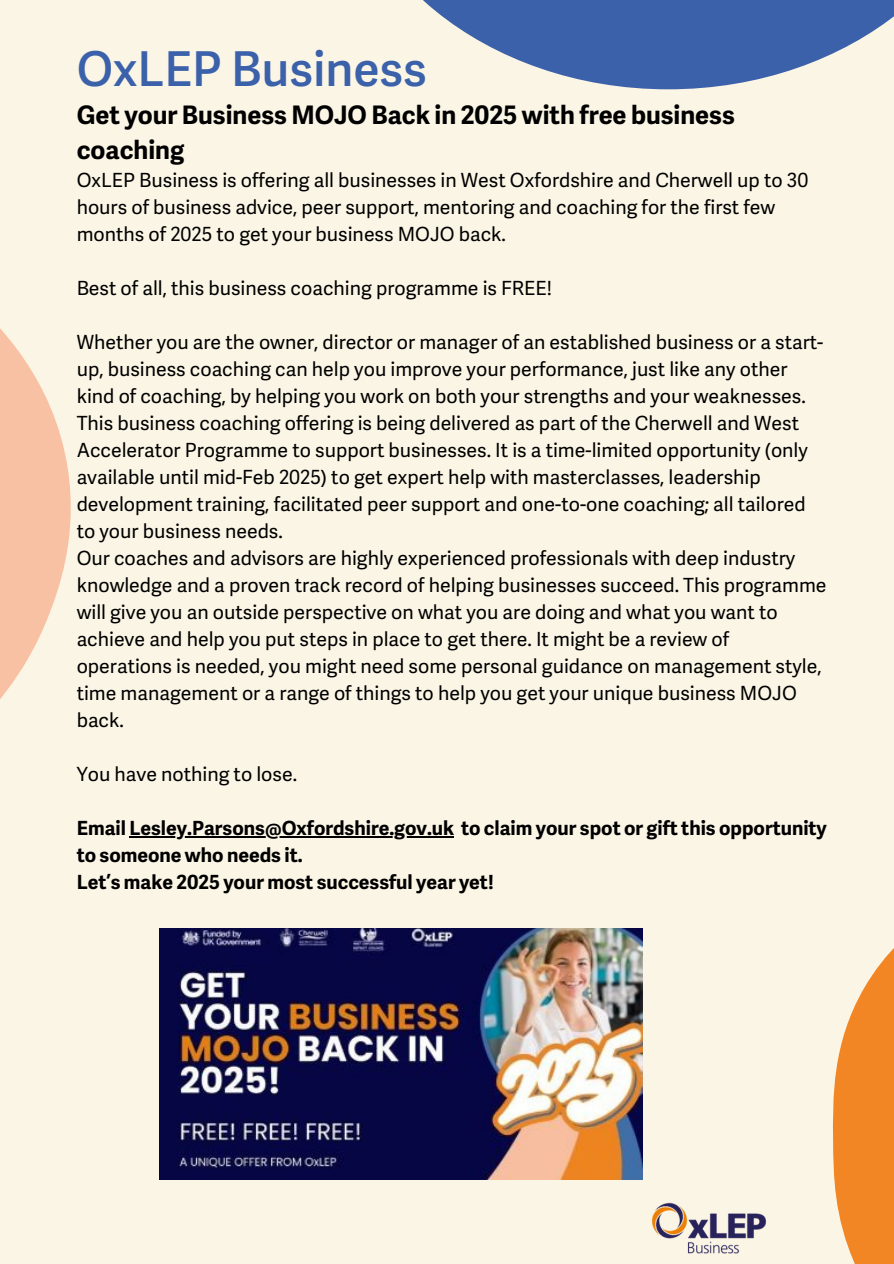
<style>
.page{position:relative;width:894px;height:1264px;background:#fff}
.page>*{position:absolute;margin:0;border:0;box-sizing:border-box;transform-origin:0 0}
.t1{font:600 48px "Adelle Sans EXT";color:#3b61aa}
.t2{font:700 25.5px/34.8px "Adelle Sans EXT";color:#000}
.t3{font:19.5px/27px "Adelle Sans EXT";color:#000}
.t4{font:700 19.5px/27px "Adelle Sans EXT";color:#000}
</style>
<div class="page">
<div style="left:0;top:0;width:893px;height:1263px;background:#fbf5e5"></div>
<svg style="left:832px;top:949px;width:61px;height:314px;fill:#f28524"></svg>
<svg style="left:423px;top:0;width:470px;height:89px;fill:#3b61aa"></svg>
<svg style="left:0;top:328px;width:204px;height:510px"></svg>
<img style="left:652px;top:1202px;width:114px;height:52px">
<img style="left:159px;top:928px;width:483px;height:251px">
<hr style="left:129px;top:836px;width:325px;height:1px;background:#000">
<h1 class="t1" style="left:77px;top:28px;width:351px">OxLEP Business</h1>
<p class="t2" style="left:77px;top:95px;width:659px">Get your Business MOJO Back in 2025 with free business coaching</p>
<p class="t3" style="left:77px;top:165px;width:733px">OxLEP Business is offering all businesses in West Oxfordshire and Cherwell up to 30 hours of business advice, peer support, mentoring and coaching for the first few months of 2025 to get your business MOJO back.</p>
<p class="t3" style="left:77px;top:273px;width:476px">Best of all, this business coaching programme is FREE!</p>
<p class="t3" style="left:77px;top:327px;width:748px">Whether you are the owner, director or manager of an established business or a start&shy;up, business coaching can help you improve your performance, just like any other kind of coaching, by helping you work on both your strengths and your weaknesses.</p>
<p class="t3" style="left:77px;top:408px;width:732px">This business coaching offering is being delivered as part of the Cherwell and West Accelerator Programme to support businesses. It is a time-limited opportunity (only available until mid-Feb 2025) to get expert help with masterclasses, leadership development training, facilitated peer support and one-to-one coaching; all tailored to your business needs.</p>
<p class="t3" style="left:77px;top:543px;width:751px">Our coaches and advisors are highly experienced professionals with deep industry knowledge and a proven track record of helping businesses succeed. This programme will give you an outside perspective on what you are doing and what you want to achieve and help you put steps in place to get there. It might be a review of operations is needed, you might need some personal guidance on management style, time management or a range of things to help you get your unique business MOJO back.</p>
<p class="t3" style="left:77px;top:759px;width:222px">You have nothing to lose.</p>
<p class="t4" style="left:77px;top:813px;width:751px">Email Lesley.Parsons@Oxfordshire.gov.uk to claim your spot or gift this opportunity</p>
<h2 class="t4" style="left:77px;top:840px;width:418px">to someone who needs it.<br>Let’s make 2025 your most successful year yet!</h2>
</div>
